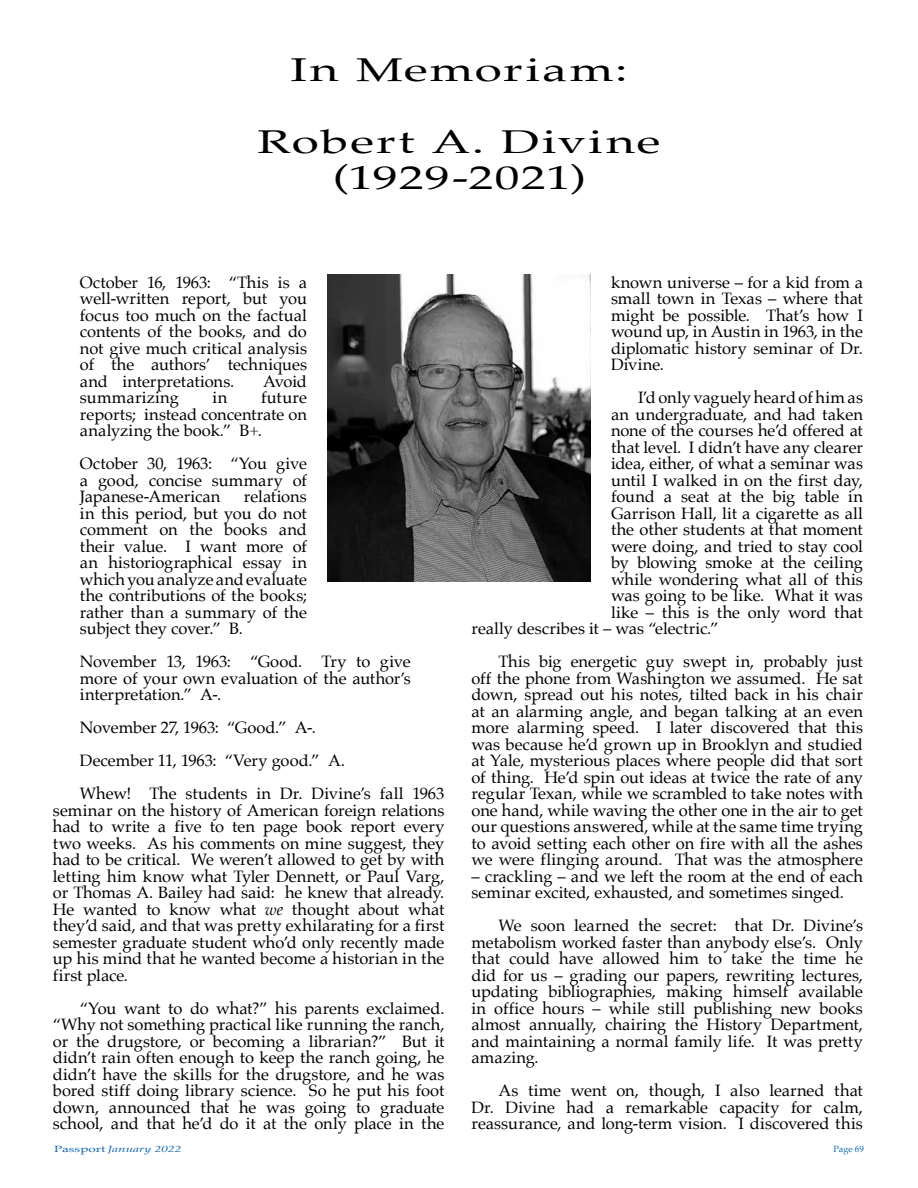
<style>
.page{position:relative;width:918px;height:1188px;background:#fff}
.page>*{position:absolute;margin:0;border:0;box-sizing:border-box;transform-origin:0 0}
.t1{font:33px/72px "Palatino";letter-spacing:.035em;color:#000;text-align:center;scale:1.5 1}
.t2{font:16.5px/16.5px "Palatino";color:#000;text-align:justify}
.t3{font:italic 9px "Palatino";color:#0d64af;scale:1.5 1}
.t4{font:9px "Palatino";color:#0d64af}
.s1{font-style:italic}
.s2{font-style:normal}
</style>
<div class="page">
<img style="left:327px;top:274px;width:264px;height:308px">
<h1 class="t1" style="left:258px;top:34px;width:270px">In Memoriam:<br>Robert A. Divine</h1>
<h1 class="t1" style="left:333px;top:142px;width:170px">(1929-2021)</h1>
<p class="t2" style="left:80px;top:274px;width:229px">October 16, 1963: “This is a well-written report, but you focus too much on the factual contents of the books, and do not give much critical analysis of the authors’ techniques and interpretations.</p>
<p class="t2" style="left:263px;top:373px;width:45px">Avoid</p>
<p class="t2" style="left:80px;top:389px;width:229px;text-indent:181px">future reports; instead concentrate on analyzing the book.” B+.</p>
<p class="t2" style="left:80px;top:455px;width:229px">October 30, 1963: “You give a good, concise summary of Japanese-American</p>
<p class="t2" style="left:80px;top:389px;width:100px">summarizing</p>
<p class="t2" style="left:213px;top:389px;width:16px">in</p>
<p class="t2" style="left:80px;top:488px;width:229px;text-indent:164px">relations in this period, but you do not comment on the books and their value. I want more of an historiographical essay in which you analyze and evaluate the contributions of the books; rather than a summary of the subject they cover.” B.</p>
<p class="t2" style="left:80px;top:653px;width:332px">November 13, 1963: “Good. Try to give more of your own evaluation of the author’s interpretation.” A-.</p>
<p class="t2" style="left:80px;top:711px;width:366px;line-height:33px;text-align:left">November 27, 1963: “Good.” A-.<br>December 11, 1963: “Very good.” A.<br>Whew! The students in Dr. Divine’s fall 1963</p>
<p class="t2" style="left:53px;top:802px;width:393px">seminar on the history of American foreign relations had to write a five to ten page book report every two weeks. As his comments on mine suggest, they had to be critical. We weren’t allowed to get by with letting him know what Tyler Dennett, or Paul Varg, or Thomas A. Bailey had said: he knew that already.<br>He wanted to know what <span class="s1">we</span> thought about what they’d said, and that was pretty exhilarating for a first semester graduate student who’d only recently made up his mind that he wanted become a historian in the first place.</p>
<p class="t2" style="left:53px;top:1000px;width:393px;text-indent:27px">“You want to do what?” his parents exclaimed. “Why not something practical like running the ranch, or the drugstore, or becoming a librarian?” But it didn’t rain often enough to keep the ranch going, he didn’t have the skills for the drugstore, and he was bored stiff doing library science. So he put his foot down, announced that he was going to graduate school, and that he’d do it at the only place in the</p>
<p class="t2" style="left:611px;top:274px;width:254px">known universe – for a kid from a small town in Texas – where that might be possible. That’s how I wound up, in Austin in 1963, in the diplomatic history seminar of Dr.<br>Divine.</p>
<p class="t2" style="left:638px;top:389px;width:226px">I’d only vaguely heard of him as</p>
<p class="t2" style="left:611px;top:406px;width:253px">an undergraduate, and had taken</p>
<p class="t2" style="left:611px;top:422px;width:253px">none of the courses he’d offered at</p>
<p class="t2" style="left:611px;top:439px;width:254px">that level. I didn’t have any clearer</p>
<p class="t2" style="left:611px;top:455px;width:254px">idea, either, of what a seminar was</p>
<p class="t2" style="left:611px;top:472px;width:253px">until I walked in on the first day,</p>
<p class="t2" style="left:611px;top:488px;width:253px">found a seat at the big table in</p>
<p class="t2" style="left:611px;top:505px;width:253px">Garrison Hall, lit a cigarette as all</p>
<p class="t2" style="left:611px;top:521px;width:253px">the other students at that moment</p>
<p class="t2" style="left:611px;top:538px;width:253px">were doing, and tried to stay cool</p>
<p class="t2" style="left:611px;top:554px;width:253px">by blowing smoke at the ceiling</p>
<p class="t2" style="left:611px;top:571px;width:253px">while wondering what all of this</p>
<p class="t2" style="left:611px;top:587px;width:253px">was going to be like. What it was</p>
<p class="t2" style="left:611px;top:604px;width:253px">like – this is the only word that</p>
<p class="t2" style="left:471px;top:620px;width:249px">really describes it – was “electric.”</p>
<p class="t2" style="left:471px;top:653px;width:393px;text-indent:27px">This big energetic guy swept in, probably just off the phone from Washington we assumed. He sat down, spread out his notes, tilted back in his chair at an alarming angle, and began talking at an even more alarming speed. I later discovered that this was because he’d grown up in Brooklyn and studied at Yale, mysterious places where people did that sort of thing. He’d spin out ideas at twice the rate of any regular Texan, while we scrambled to take notes with one hand, while waving the other one in the air to get our questions answered, while at the same time trying to avoid setting each other on fire with all the ashes we were flinging around. That was the atmosphere</p>
<p class="t2" style="left:471px;top:868px;width:393px">– crackling – and we left the room at the end of each seminar excited, exhausted, and sometimes singed.</p>
<p class="t2" style="left:471px;top:917px;width:393px;text-indent:27px">We soon learned the secret: that Dr. Divine’s metabolism worked faster than anybody else’s. Only that could have allowed him to take the time he did for us – grading our papers, rewriting lectures, updating bibliographies, making himself available in office hours – while still publishing new books almost annually, chairing the History Department, and maintaining a normal family life. It was pretty amazing.</p>
<p class="t2" style="left:471px;top:1082px;width:393px;text-indent:27px">As time went on, though, I also learned that Dr. Divine had a remarkable capacity for calm, reassurance, and long-term vision. I discovered this</p>
<p class="t3" style="left:54px;top:1141px;width:87px"><span class="s2">Passport</span> January 2022</p>
<p class="t4" style="left:833px;top:1141px;width:32px">Page 69</p>
</div>
